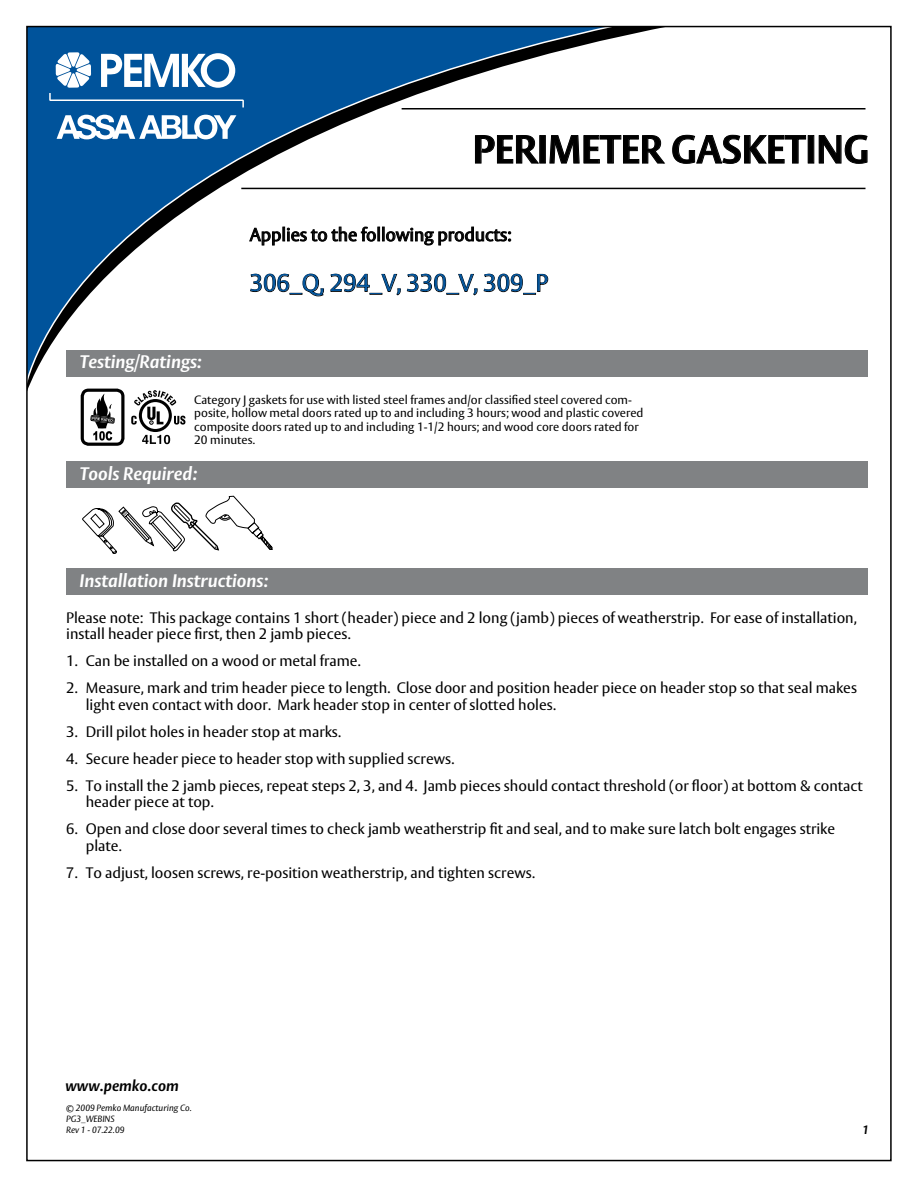
<style>
.page{position:relative;width:918px;height:1188px;background:#fff}
.page>*{position:absolute;margin:0;border:0;box-sizing:border-box;transform-origin:0 0}
.t1{font:700 39px "ASSA Vesta";color:#000}
.t2{font:24px "ASSA Vesta";color:#00539b}
.t3{font:italic 700 18px "ASSA Vesta";color:#fff}
.t4{font:18px "ASSA Vesta";color:#000}
.t5{font:15px/16.5px "ASSA Vesta";color:#000}
.t6{font:italic 700 15px "ASSA Vesta";color:#000}
.t7{font:12px/13.5px "ASSA Vesta";color:#000}
.t8{font:italic 700 12px "ASSA Vesta";color:#000}
.t9{font:italic 9px/10.8px "ASSA Vesta";color:#000}
</style>
<div class="page">
<svg style="left:680px;top:135px;width:126px;height:29px"></svg>
<svg style="left:819px;top:135px;width:49px;height:29px"></svg>
<hr style="left:241px;top:188px;width:625px;height:1px;background:#000">
<div style="left:66px;top:461px;width:801px;height:27px;background:#808284"></div>
<div style="left:66px;top:350px;width:801px;height:27px;background:#808284"></div>
<div style="left:66px;top:568px;width:801px;height:27px;background:#808284"></div>
<hr style="left:402px;top:108px;width:464px;height:2px;background:#000">
<div style="left:81px;top:389px;width:43px;height:57px;border:3px solid #000;border-radius:6px"></div>
<svg style="left:90px;top:409px;width:25px;height:32px"></svg>
<svg style="left:131px;top:409px;width:54px;height:35px"></svg>
<svg style="left:82px;top:496px;width:190px;height:58px"></svg>
<svg style="left:29px;top:29px;width:607px;height:380px"></svg>
<svg style="left:57px;top:115px;width:179px;height:24px"></svg>
<svg style="left:49px;top:52px;width:195px;height:55px"></svg>
<h1 class="t1" style="left:473px;top:125px;width:398px">PERIMETER GASKETING</h1>
<p class="t3" style="left:80px;top:351px;width:124px">Testing/Ratings:</p>
<p class="t4" style="left:250px;top:224px;width:263px">Applies to the following products:</p>
<h2 class="t2" style="left:250px;top:268px;width:300px">306_Q, 294_V, 330_V, 309_P</h2>
<p class="t7" style="left:194px;top:393px;width:451px">Category J gaskets for use with listed steel frames and/or classified steel covered com&shy;posite, hollow metal doors rated up to and including 3 hours; wood and plastic covered composite doors rated up to and including 1-1/2 hours; and wood core doors rated for 20 minutes.</p>
<p class="t3" style="left:80px;top:463px;width:119px">Tools Required:</p>
<p class="t3" style="left:80px;top:570px;width:191px">Installation Instructions:</p>
<p class="t5" style="left:66px;top:610px;width:792px">Please note: This package contains 1 short (header) piece and 2 long (jamb) pieces of weatherstrip. For ease of installation, install header piece first, then 2 jamb pieces.</p>
<p class="t5" style="left:66px;top:653px;width:296px">1. Can be installed on a wood or metal frame.</p>
<p class="t5" style="left:86px;top:680px;width:773px;text-indent:-20px">2. Measure, mark and trim header piece to length. Close door and position header piece on header stop so that seal makes light even contact with door. Mark header stop in center of slotted holes.</p>
<p class="t5" style="left:66px;top:724px;width:276px">3. Drill pilot holes in header stop at marks.</p>
<p class="t5" style="left:66px;top:751px;width:390px">4. Secure header piece to header stop with supplied screws.</p>
<p class="t5" style="left:86px;top:778px;width:779px;text-indent:-20px">5. To install the 2 jamb pieces, repeat steps 2, 3, and 4. Jamb pieces should contact threshold (or floor) at bottom &amp; contact header piece at top.</p>
<p class="t5" style="left:86px;top:821px;width:751px;text-indent:-20px">6. Open and close door several times to check jamb weatherstrip fit and seal, and to make sure latch bolt engages strike plate.</p>
<p class="t5" style="left:66px;top:865px;width:470px">7. To adjust, loosen screws, re-position weatherstrip, and tighten screws.</p>
<p class="t6" style="left:66px;top:1077px;width:115px">www.pemko.com</p>
<p class="t9" style="left:66px;top:1103px;width:127px">© 2009 Pemko Manufacturing Co.<br>PG3_WEBINS<br>Rev 1 - 07.22.09</p>
<p class="t8" style="left:863px;top:1122px;width:8px">1</p>
</div>
